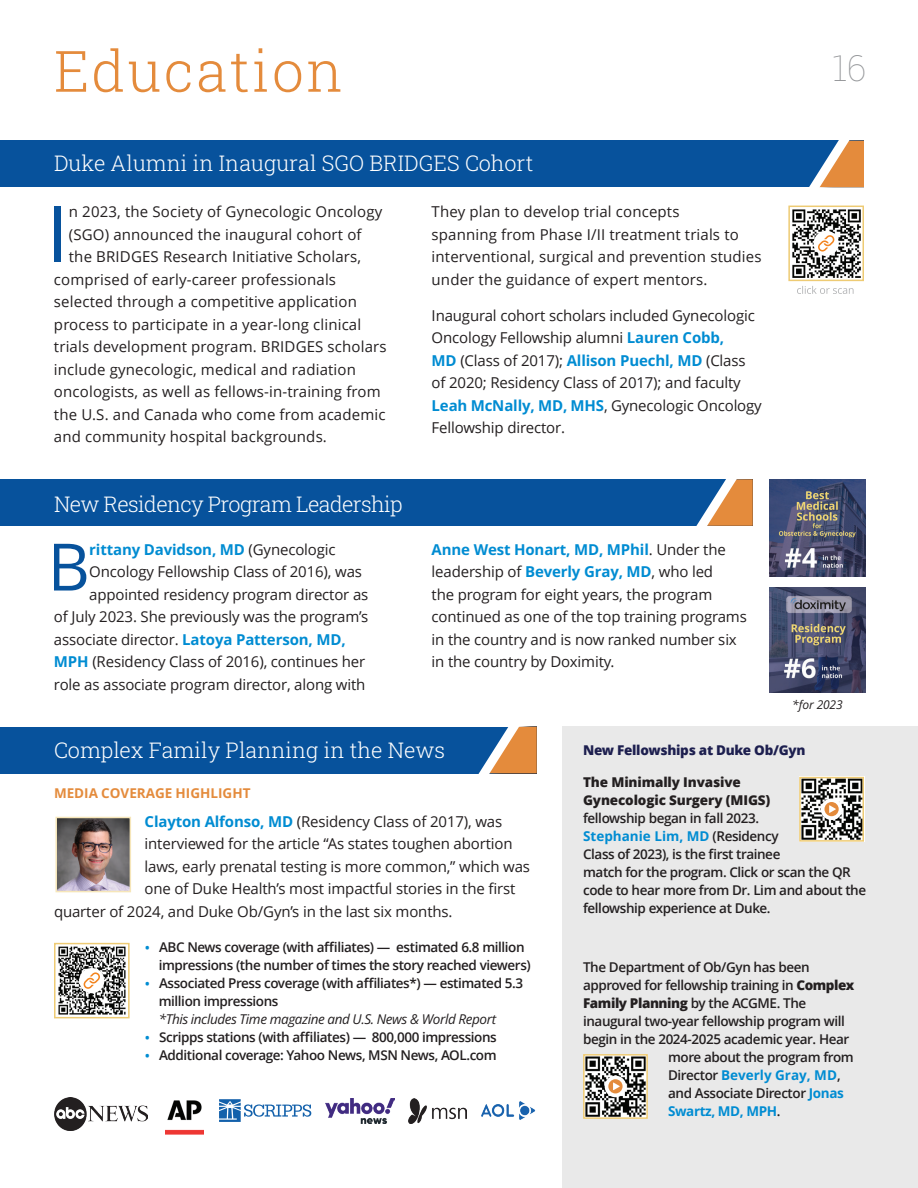
<style>
.page{position:relative;width:918px;height:1188px;background:#fff}
.page>*{position:absolute;margin:0;border:0;box-sizing:border-box;transform-origin:0 0}
.t1{font:78px "Open Sans";color:#07529c}
.t2{font:65.4px "Open Sans";color:#07529c}
.t3{font:57px "Roboto Slab";letter-spacing:.04em;color:#e48b3c}
.t4{font:36px "Roboto Slab";color:#939598}
.t5{font:21.6px "Roboto Slab";color:#fff}
.t6{font:21.6px "Roboto Slab";letter-spacing:-.03em;color:#fff}
.t7{font:15px/22.5px "Open Sans";letter-spacing:-.01em;color:#231f20}
.t8{font:15px/22.5px "Open Sans";letter-spacing:.01em;color:#231f20}
.t9{font:700 15px "Open Sans";letter-spacing:-.01em;color:#008cd2}
.t10{font:600 13.5px/18px "Open Sans";letter-spacing:-.03em;color:#231f20}
.t11{font:italic 13.5px "Open Sans";letter-spacing:-.03em;color:#231f20}
.t12{font:800 13.5px/18px "Open Sans";letter-spacing:-.01em;color:#231f20}
.t13{font:800 13.5px "Open Sans";letter-spacing:-.03em;color:#231f20}
.t14{font:800 13.5px "Open Sans";letter-spacing:-.02em;color:#1d1f4f}
.t15{font:700 13.5px "Open Sans";color:#008cd2}
.t16{font:700 13.5px "Open Sans";color:#e48b3c}
.t17{font:700 13.5px "Open Sans";letter-spacing:-.03em;color:#008cd2}
.t18{font:italic 12px "Open Sans";letter-spacing:-.01em;color:#231f20}
.s1{font-weight:700;color:#008cd2}
.s2{font-weight:400;color:#231f20}
.s3{font-weight:700;font-size:12px;color:#008cd2}
.s4{font-weight:800}
.s5{font-weight:600}
.s6{font-weight:600;color:#231f20}
</style>
<div class="page">
<div style="left:563px;top:727px;width:355px;height:461px;background:#e9e9e9"></div>
<div style="left:0;top:141px;width:864px;height:46px;background:#07529c"></div>
<svg style="left:809px;top:141px;width:55px;height:46px"></svg>
<svg style="left:797px;top:286px;width:57px;height:8px"></svg>
<img style="left:792px;top:209px;width:69px;height:69px">
<div style="left:788px;top:206px;width:76px;height:75px;border:2px solid #eecb74"></div>
<div style="left:814px;top:231px;width:25px;height:25px;background:#fff;border-radius:50%"></div>
<svg style="left:818px;top:235px;width:16px;height:17px"></svg>
<img style="left:802px;top:780px;width:59px;height:59px">
<div style="left:799px;top:777px;width:65px;height:65px;border:2px solid #eecb74"></div>
<div style="left:821px;top:798px;width:21px;height:22px;background:#fff;border-radius:50%"></div>
<svg style="left:824px;top:802px;width:15px;height:14px"></svg>
<img style="left:586px;top:1057px;width:59px;height:59px">
<div style="left:583px;top:1054px;width:65px;height:65px;border:2px solid #eecb74"></div>
<div style="left:605px;top:1076px;width:21px;height:21px;background:#fff;border-radius:50%"></div>
<svg style="left:608px;top:1079px;width:15px;height:14px"></svg>
<div style="left:0;top:479px;width:753px;height:47px;background:#07529c"></div>
<svg style="left:696px;top:479px;width:57px;height:47px"></svg>
<img style="left:770px;top:479px;width:95px;height:97px">
<img style="left:770px;top:587px;width:95px;height:105px">
<div style="left:0;top:727px;width:537px;height:46px;background:#07529c"></div>
<svg style="left:479px;top:727px;width:58px;height:46px"></svg>
<img style="left:54px;top:1098px;width:93px;height:32px">
<img style="left:165px;top:1100px;width:38px;height:34px">
<svg style="left:219px;top:1099px;width:92px;height:23px"></svg>
<img style="left:326px;top:1098px;width:68px;height:25px">
<img style="left:409px;top:1098px;width:58px;height:25px">
<img style="left:481px;top:1101px;width:55px;height:19px">
<img style="left:58px;top:946px;width:68px;height:69px">
<div style="left:54px;top:943px;width:76px;height:75px;border:2px solid #eecb74"></div>
<div style="left:79px;top:968px;width:25px;height:25px;background:#fff;border-radius:50%"></div>
<svg style="left:84px;top:972px;width:16px;height:17px"></svg>
<img style="left:55px;top:816px;width:76px;height:77px">
<h3 class="t3" style="left:54px;top:32px;width:291px">Education</h3>
<h3 class="t4" style="left:833px;top:43px;width:35px">16</h3>
<h3 class="t5" style="left:54px;top:149px;width:481px">Duke Alumni in Inaugural SGO BRIDGES Cohort</h3>
<h1 class="t1" style="left:46px;top:180px;width:23px">I</h1>
<p class="t8" style="left:69px;top:200px;width:315px">n 2023, the Society of Gynecologic Oncology</p>
<p class="t8" style="left:432px;top:200px;width:331px">They plan to develop trial concepts<br>spanning from Phase I/II treatment trials to interventional, surgical and prevention studies under the guidance of expert mentors.</p>
<p class="t7" style="left:432px;top:303px;width:332px">Inaugural cohort scholars included Gynecologic Oncology Fellowship alumni <span class="s1">Lauren Cobb,<br>MD</span> (Class of 2017); <span class="s1">Allison Puechl, MD</span> (Class of 2020; Residency Class of 2017); and faculty <span class="s1">Leah McNally, MD, MHS</span>, Gynecologic Oncology Fellowship director.</p>
<p class="t8" style="left:69px;top:222px;width:294px">(SGO) announced the inaugural cohort of</p>
<p class="t8" style="left:69px;top:245px;width:294px">the BRIDGES Research Initiative Scholars,</p>
<p class="t8" style="left:54px;top:267px;width:284px">comprised of early-career professionals</p>
<p class="t8" style="left:54px;top:290px;width:304px">selected through a competitive application</p>
<p class="t8" style="left:54px;top:312px;width:309px">process to participate in a year-long clinical</p>
<p class="t8" style="left:54px;top:335px;width:334px">trials development program. BRIDGES scholars</p>
<p class="t8" style="left:54px;top:357px;width:304px">include gynecologic, medical and radiation</p>
<p class="t8" style="left:54px;top:380px;width:328px">oncologists, as well as fellows-in-training from</p>
<p class="t8" style="left:54px;top:402px;width:333px">the U.S. and Canada who come from academic</p>
<p class="t8" style="left:54px;top:425px;width:274px">and community hospital backgrounds.</p>
<h3 class="t6" style="left:54px;top:489px;width:350px">New Residency Program Leadership</h3>
<h2 class="t2" style="left:48px;top:522px;width:44px">B</h2>
<p class="t9" style="left:89px;top:538px;width:248px">rittany Davidson, MD <span class="s2">(Gynecologic</span></p>
<p class="t7" style="left:89px;top:560px;width:274px">Oncology Fellowship Class of 2016), was</p>
<p class="t7" style="left:89px;top:582px;width:281px">appointed residency program director as</p>
<p class="t7" style="left:54px;top:605px;width:316px">of July 2023. She previously was the program’s</p>
<p class="t9" style="left:54px;top:628px;width:293px"><span class="s2">associate director.</span> Latoya Patterson, MD,</p>
<p class="t7" style="left:54px;top:650px;width:313px"><span class="s1">MPH</span> (Residency Class of 2016), continues her</p>
<p class="t7" style="left:54px;top:672px;width:313px">role as associate program director, along with</p>
<p class="t7" style="left:432px;top:537px;width:317px"><span class="s1">Anne West Honart, MD, MPhil</span>. Under the leadership of <span class="s1">Beverly Gray, MD</span>, who led<br>the program for eight years, the program continued as one of the top training programs in the country and is now ranked number six in the country by Doximity.</p>
<p class="t18" style="left:792px;top:696px;width:52px">*for 2023</p>
<h3 class="t5" style="left:54px;top:735px;width:393px">Complex Family Planning in the News</h3>
<p class="t16" style="left:54px;top:783px;width:198px">MEDIA COVERAGE HIGHLIGHT</p>
<p class="t7" style="left:145px;top:810px;width:359px"><span class="s1">Clayton Alfonso, MD</span> (Residency Class of 2017), was</p>
<p class="t7" style="left:145px;top:832px;width:370px">interviewed for the article “As states toughen abortion</p>
<p class="t7" style="left:145px;top:855px;width:387px">laws, early prenatal testing is more common,” which was</p>
<p class="t7" style="left:145px;top:877px;width:372px">one of Duke Health’s most impactful stories in the first</p>
<p class="t7" style="left:54px;top:900px;width:400px">quarter of 2024, and Duke Ob/Gyn’s in the last six months.</p>
<p class="t10" style="left:159px;top:937px;width:374px;text-indent:-13px"><span class="s3">•</span> ABC News coverage (with affiliates) — estimated 6.8 million impressions (the number of times the story reached viewers)</p>
<p class="t10" style="left:159px;top:973px;width:366px;text-indent:-13px"><span class="s3">•</span> Associated Press coverage (with affiliates*) — estimated 5.3 million impressions</p>
<p class="t11" style="left:159px;top:1009px;width:339px">*This includes Time magazine and U.S. News &amp; World Report</p>
<p class="t10" style="left:145px;top:1027px;width:353px"><span class="s3">•</span> Scripps stations (with affiliates) — 800,000 impressions</p>
<p class="t10" style="left:145px;top:1045px;width:353px"><span class="s3">•</span> Additional coverage: Yahoo News, MSN News, AOL.com</p>
<p class="t14" style="left:583px;top:740px;width:224px">New Fellowships at Duke Ob/Gyn</p>
<p class="t12" style="left:583px;top:773px;width:189px">The Minimally Invasive<br>Gynecologic Surgery (MIGS)</p>
<p class="t10" style="left:583px;top:809px;width:285px">fellowship began in fall 2023.<br><span class="s1">Stephanie Lim, MD</span> (Residency<br>Class of 2023), is the first trainee<br>match for the program. Click or scan the QR code to hear more from Dr. Lim and about the fellowship experience at Duke.</p>
<p class="t10" style="left:583px;top:958px;width:228px">The Department of Ob/Gyn has been</p>
<p class="t10" style="left:583px;top:976px;width:273px">approved for fellowship training in <span class="s4">Complex</span></p>
<p class="t13" style="left:583px;top:993px;width:225px">Family Planning <span class="s5">by the ACGME. The</span></p>
<p class="t10" style="left:583px;top:1012px;width:263px">inaugural two-year fellowship program will</p>
<p class="t10" style="left:583px;top:1030px;width:268px">begin in the 2024-2025 academic year. Hear</p>
<p class="t10" style="left:668px;top:1048px;width:187px">more about the program from</p>
<p class="t15" style="left:668px;top:1066px;width:174px"><span class="s6">Director</span> Beverly Gray, MD<span class="s6">,</span></p>
<p class="t10" style="left:668px;top:1084px;width:177px">and Associate Director <span class="s1">Jonas</span></p>
<p class="t17" style="left:668px;top:1102px;width:114px">Swartz, MD, MPH<span class="s6">.</span></p>
</div>
